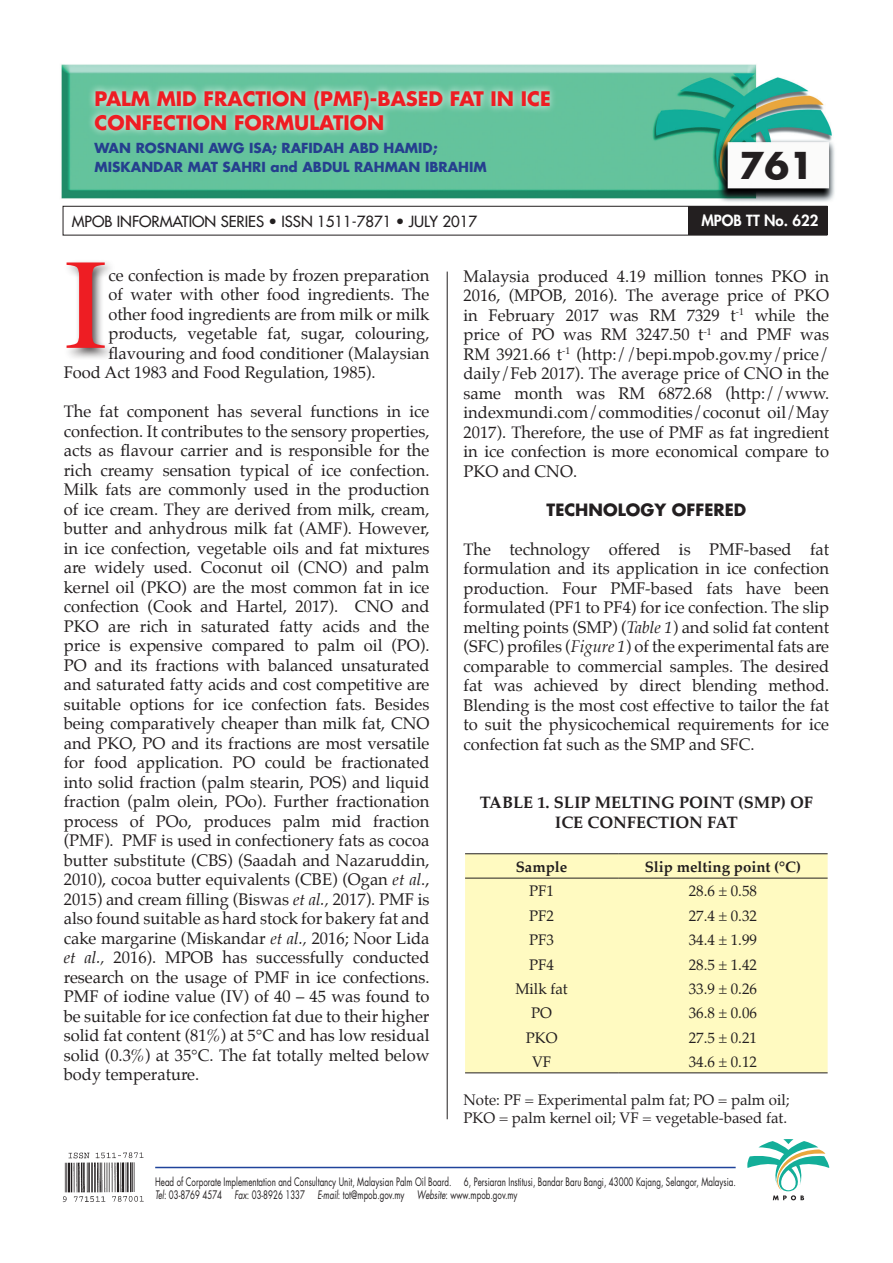
<style>
.page{position:relative;width:893px;height:1263px;background:#fff}
.page>*{position:absolute;margin:0;border:0;box-sizing:border-box;transform-origin:0 0}
.t1{font:129px "Times";color:#ee1d23}
.t2{font:700 36px "Futura";color:#231f20}
.t3{font:700 19.5px/23.4px "Futura";color:#ee1d23}
.t4{font:16.5px/19.5px "Palatino";color:#231f20;text-align:justify}
.t5{font:700 16.5px/19.5px "Palatino";color:#231f20;text-align:center}
.t6{font:700 16.5px "Futura";color:#231f20}
.t7{font:15px/18px "Palatino";color:#231f20}
.t8{font:15px "Futura";color:#231f20}
.t9{font:700 15px "Palatino";color:#231f20}
.t10{font:800 15px "Futura";color:#fff}
.t11{font:700 13.5px/19.5px "Futura";color:#253f8e}
.t12{font:11.4px/13.6px "Futura";color:#231f20;scale:.7 1}
.s1{font-style:italic}
</style>
<div class="page">
<img style="left:61px;top:64px;width:774px;height:145px">
<div style="left:63px;top:206px;width:764px;height:29px;border:1px solid #231f20"></div>
<div style="left:688px;top:207px;width:140px;height:28px;background:#231f20"></div>
<svg style="left:87px;top:83px;width:470px;height:55px;background:#88d0b3"></svg>
<div style="left:63px;top:259px;width:53px;height:101px;background:#231f20;opacity:.75"></div>
<hr style="left:447px;top:272px;width:1px;height:847px;background:#231f20">
<img style="left:62px;top:1152px;width:82px;height:50px">
<svg style="left:747px;top:1139px;width:82px;height:61px"></svg>
<hr style="left:155px;top:1167px;width:581px;height:1px;background:#1f439b">
<div style="left:465px;top:854px;width:363px;height:218px;background:#fffac1"></div>
<hr style="left:465px;top:853px;width:153px;height:1px;background:#231f20">
<hr style="left:618px;top:853px;width:210px;height:1px;background:#231f20">
<hr style="left:465px;top:878px;width:153px;height:1px;background:#231f20">
<hr style="left:618px;top:878px;width:210px;height:1px;background:#231f20">
<hr style="left:465px;top:1072px;width:153px;height:1px;background:#231f20">
<hr style="left:618px;top:1072px;width:210px;height:1px;background:#231f20">
<p class="t3" style="left:95px;top:87px;width:458px">PALM MID FRACTION (PMF)-BASED FAT IN ICE<br>CONFECTION FORMULATION</p>
<p class="t11" style="left:95px;top:138px;width:394px">WAN ROSNANI AWG ISA; RAFIDAH ABD HAMID;<br>MISKANDAR MAT SAHRI and ABDUL RAHMAN IBRAHIM</p>
<h2 class="t2" style="left:740px;top:141px;width:76px">761</h2>
<p class="t8" style="left:72px;top:212px;width:407px">MPOB INFORMATION SERIES • ISSN 1511-7871 • JULY 2017</p>
<p class="t10" style="left:701px;top:210px;width:118px">MPOB TT No. 622</p>
<h1 class="t1" style="left:64px;top:184px;width:44px">I</h1>
<p class="t4" style="left:108px;top:265px;width:322px">ce confection is made by frozen preparation</p>
<p class="t4" style="left:108px;top:285px;width:323px">of water with other food ingredients. The</p>
<p class="t4" style="left:108px;top:304px;width:323px">other food ingredients are from milk or milk</p>
<p class="t4" style="left:108px;top:324px;width:323px">products, vegetable fat, sugar, colouring,</p>
<p class="t4" style="left:108px;top:343px;width:323px">flavouring and food conditioner (Malaysian</p>
<p class="t4" style="left:64px;top:363px;width:313px">Food Act 1983 and Food Regulation, 1985).</p>
<p class="t4" style="left:64px;top:402px;width:367px">The fat component has several functions in ice confection. It contributes to the sensory properties, acts as flavour carrier and is responsible for the rich creamy sensation typical of ice confection.<br>Milk fats are commonly used in the production of ice cream. They are derived from milk, cream, butter and anhydrous milk fat (AMF). However, in ice confection, vegetable oils and fat mixtures are widely used. Coconut oil (CNO) and palm kernel oil (PKO) are the most common fat in ice confection (Cook and Hartel, 2017). CNO and PKO are rich in saturated fatty acids and the price is expensive compared to palm oil (PO).<br>PO and its fractions with balanced unsaturated and saturated fatty acids and cost competitive are suitable options for ice confection fats. Besides being comparatively cheaper than milk fat, CNO and PKO, PO and its fractions are most versatile for food application. PO could be fractionated into solid fraction (palm stearin, POS) and liquid fraction (palm olein, POo). Further fractionation process of POo, produces palm mid fraction (PMF). PMF is used in confectionery fats as cocoa butter substitute (CBS) (Saadah and Nazaruddin, 2010), cocoa butter equivalents (CBE) (Ogan <span class="s1">et al</span>., 2015) and cream filling (Biswas <span class="s1">et al.,</span> 2017). PMF is also found suitable as hard stock for bakery fat and cake margarine (Miskandar <span class="s1">et al.,</span> 2016; Noor Lida <span class="s1">et al.,</span> 2016). MPOB has successfully conducted research on the usage of PMF in ice confections.<br>PMF of iodine value (IV) of 40 – 45 was found to be suitable for ice confection fat due to their higher solid fat content (81%) at 5°C and has low residual solid (0.3%) at 35°C. The fat totally melted below body temperature.</p>
<p class="t4" style="left:463px;top:266px;width:367px">Malaysia produced 4.19 million tonnes PKO in 2016, (MPOB, 2016). The average price of PKO in February 2017 was RM 7329 t<sup>-1</sup> while the price of PO was RM 3247.50 t<sup>-1</sup> and PMF was RM 3921.66 t<sup>-1</sup> (http://bepi.mpob.gov.my/price/ daily/Feb 2017). The average price of CNO in the same month was RM 6872.68 (http://www. indexmundi.com/commodities/coconut oil/May 2017). Therefore, the use of PMF as fat ingredient in ice confection is more economical compare to PKO and CNO.</p>
<p class="t6" style="left:546px;top:498px;width:201px">TECHNOLOGY OFFERED</p>
<p class="t4" style="left:463px;top:539px;width:367px">The technology offered is PMF-based fat formulation and its application in ice confection production. Four PMF-based fats have been formulated (PF1 to PF4) for ice confection. The slip melting points (SMP) (<span class="s1">Table 1</span>) and solid fat content (SFC) profiles (<span class="s1">Figure 1</span>) of the experimental fats are comparable to commercial samples. The desired fat was achieved by direct blending method.<br>Blending is the most cost effective to tailor the fat to suit the physicochemical requirements for ice confection fat such as the SMP and SFC.</p>
<p class="t5" style="left:480px;top:793px;width:335px">TABLE 1. SLIP MELTING POINT (SMP) OF<br>ICE CONFECTION FAT</p>
<p class="t9" style="left:516px;top:854px;width:53px">Sample</p>
<p class="t9" style="left:645px;top:854px;width:158px">Slip melting point (°C)</p>
<p class="t7" style="left:529px;top:882px;width:26px">PF1</p>
<p class="t7" style="left:689px;top:882px;width:70px">28.6 ± 0.58</p>
<p class="t7" style="left:529px;top:907px;width:26px">PF2</p>
<p class="t7" style="left:689px;top:907px;width:70px">27.4 ± 0.32</p>
<p class="t7" style="left:529px;top:931px;width:26px">PF3</p>
<p class="t7" style="left:689px;top:931px;width:70px">34.4 ± 1.99</p>
<p class="t7" style="left:529px;top:955px;width:26px">PF4</p>
<p class="t7" style="left:689px;top:955px;width:70px">28.5 ± 1.42</p>
<p class="t7" style="left:515px;top:980px;width:54px">Milk fat</p>
<p class="t7" style="left:689px;top:980px;width:70px">33.9 ± 0.26</p>
<p class="t7" style="left:531px;top:1004px;width:22px">PO</p>
<p class="t7" style="left:689px;top:1004px;width:70px">36.8 ± 0.06</p>
<p class="t7" style="left:526px;top:1028px;width:33px">PKO</p>
<p class="t7" style="left:689px;top:1028px;width:70px">27.5 ± 0.21</p>
<p class="t7" style="left:532px;top:1053px;width:21px">VF</p>
<p class="t7" style="left:689px;top:1053px;width:70px">34.6 ± 0.12</p>
<p class="t7" style="left:463px;top:1090px;width:328px">Note: PF = Experimental palm fat; PO = palm oil;<br>PKO = palm kernel oil; VF = vegetable-based fat.</p>
<p class="t12" style="left:155px;top:1174px;width:831px">Head of Corporate Implementation and Consultancy Unit, Malaysian Palm Oil Board. 6, Persiaran Institusi, Bandar Baru Bangi, 43000 Kajang, Selangor, Malaysia.<br><span class="s1">Tel</span>: 03-8769 4574 <span class="s1">Fax</span>: 03-8926 1337 <span class="s1">E-mail</span>: tot@mpob.gov.my <span class="s1">Website</span>: www.mpob.gov.my</p>
</div>
